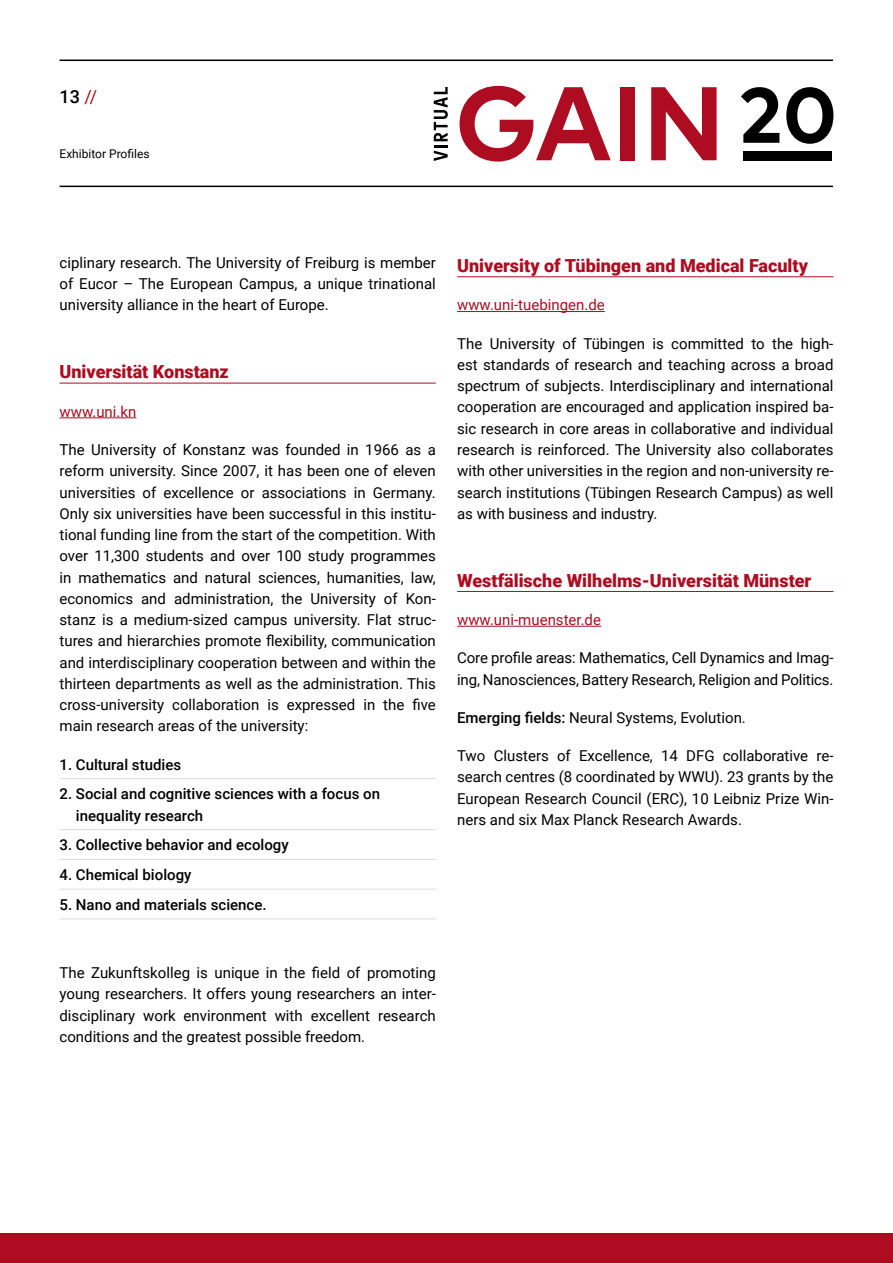
<style>
.page{position:relative;width:893px;height:1263px;background:#fff}
.page>*{position:absolute;margin:0;border:0;box-sizing:border-box;transform-origin:0 0}
.t1{font:900 18px "Roboto";color:#ae0c21}
.t2{font:500 18px "Roboto";color:#000}
.t3{font:15px/21.3px "Roboto";color:#000;text-align:justify}
.t4{font:500 15px/21.3px "Roboto";color:#000}
.t5{font:15px "Roboto";color:#ae0c21}
.t6{font:12px "Roboto";color:#000}
.s1{font-weight:400;color:#ae0c21}
.s2{font-weight:500}
</style>
<div class="page">
<hr style="left:60px;top:186px;width:773px;height:1px;background:#000">
<hr style="left:60px;top:60px;width:773px;height:1px;background:#000">
<div style="left:0;top:1233px;width:893px;height:30px;background:#ae0c21"></div>
<hr style="left:60px;top:383px;width:376px;height:1px;background:#ae0c21">
<hr style="left:60px;top:417px;width:76px;height:1px;background:#ae0c21">
<hr style="left:60px;top:778px;width:376px;height:1px;background:#dadada">
<hr style="left:60px;top:829px;width:376px;height:1px;background:#dadada">
<hr style="left:60px;top:859px;width:376px;height:1px;background:#dadada">
<hr style="left:60px;top:889px;width:376px;height:1px;background:#dadada">
<hr style="left:60px;top:918px;width:376px;height:1px;background:#dadada">
<hr style="left:457px;top:276px;width:376px;height:1px;background:#ae0c21">
<hr style="left:457px;top:311px;width:148px;height:1px;background:#ae0c21">
<hr style="left:457px;top:591px;width:376px;height:1px;background:#ae0c21">
<hr style="left:457px;top:626px;width:144px;height:1px;background:#ae0c21">
<svg style="left:460px;top:86px;width:151px;height:76px"></svg>
<div style="left:620px;top:87px;width:15px;height:73px;background:#ae0c21"></div>
<svg style="left:651px;top:87px;width:66px;height:73px"></svg>
<div style="left:743px;top:151px;width:89px;height:9px;background:#000"></div>
<svg style="left:741px;top:87px;width:38px;height:56px"></svg>
<svg style="left:786px;top:87px;width:47px;height:57px"></svg>
<svg style="left:434px;top:151px;width:14px;height:10px"></svg>
<hr style="left:434px;top:145px;width:14px;height:3px;background:#000">
<svg style="left:434px;top:87px;width:14px;height:54px"></svg>
<p class="t2" style="left:60px;top:84px;width:39px">13 <span class="s1">//</span></p>
<p class="t6" style="left:60px;top:145px;width:92px">Exhibitor Profiles</p>
<p class="t3" style="left:60px;top:251px;width:378px">ciplinary research. The University of Freiburg is member of Eucor – The European Campus, a unique trinational university alliance in the heart of Europe.</p>
<p class="t1" style="left:60px;top:359px;width:171px">Universität Konstanz</p>
<p class="t5" style="left:60px;top:401px;width:78px">www.uni.kn</p>
<p class="t3" style="left:60px;top:438px;width:378px">The University of Konstanz was founded in 1966 as a reform university. Since 2007, it has been one of eleven universities of excellence or associations in Germany.<br>Only six universities have been successful in this institu&shy;tional funding line from the start of the competition. With over 11,300 students and over 100 study programmes in mathematics and natural sciences, humanities, law, economics and administration, the University of Kon&shy;stanz is a medium-sized campus university. Flat struc&shy;tures and hierarchies promote flexibility, communication and interdisciplinary cooperation between and within the thirteen departments as well as the administration. This cross-university collaboration is expressed in the five main research areas of the university:</p>
<p class="t4" style="left:60px;top:753px;width:123px">1. Cultural studies</p>
<p class="t4" style="left:76px;top:783px;width:306px;text-indent:-16px">2. Social and cognitive sciences with a focus on inequality research</p>
<p class="t4" style="left:60px;top:834px;width:231px">3. Collective behavior and ecology</p>
<p class="t4" style="left:60px;top:864px;width:133px">4. Chemical biology</p>
<p class="t4" style="left:60px;top:893px;width:209px">5. Nano and materials science.</p>
<p class="t1" style="left:457px;top:253px;width:352px">University of Tübingen and Medical Faculty</p>
<p class="t5" style="left:457px;top:295px;width:149px">www.uni-tuebingen.de</p>
<p class="t3" style="left:457px;top:332px;width:378px">The University of Tübingen is committed to the high&shy;est standards of research and teaching across a broad spectrum of subjects. Interdisciplinary and international cooperation are encouraged and application inspired ba&shy;sic research in core areas in collaborative and individual research is reinforced. The University also collaborates with other universities in the region and non-university re&shy;search institutions (Tübingen Research Campus) as well as with business and industry.</p>
<p class="t1" style="left:457px;top:568px;width:356px">Westfälische Wilhelms-Universität Münster</p>
<p class="t5" style="left:457px;top:609px;width:145px">www.uni-muenster.de</p>
<p class="t3" style="left:457px;top:647px;width:378px">Core profile areas: Mathematics, Cell Dynamics and Imag&shy;ing, Nanosciences, Battery Research, Religion and Politics.</p>
<p class="t3" style="left:457px;top:706px;width:290px"><span class="s2">Emerging fields:</span> Neural Systems, Evolution.</p>
<p class="t3" style="left:457px;top:745px;width:378px">Two Clusters of Excellence, 14 DFG collaborative re&shy;search centres (8 coordinated by WWU). 23 grants by the European Research Council (ERC), 10 Leibniz Prize Win&shy;ners and six Max Planck Research Awards.</p>
<p class="t3" style="left:60px;top:961px;width:378px">The Zukunftskolleg is unique in the field of promoting young researchers. It offers young researchers an inter&shy;disciplinary work environment with excellent research conditions and the greatest possible freedom.</p>
</div>
